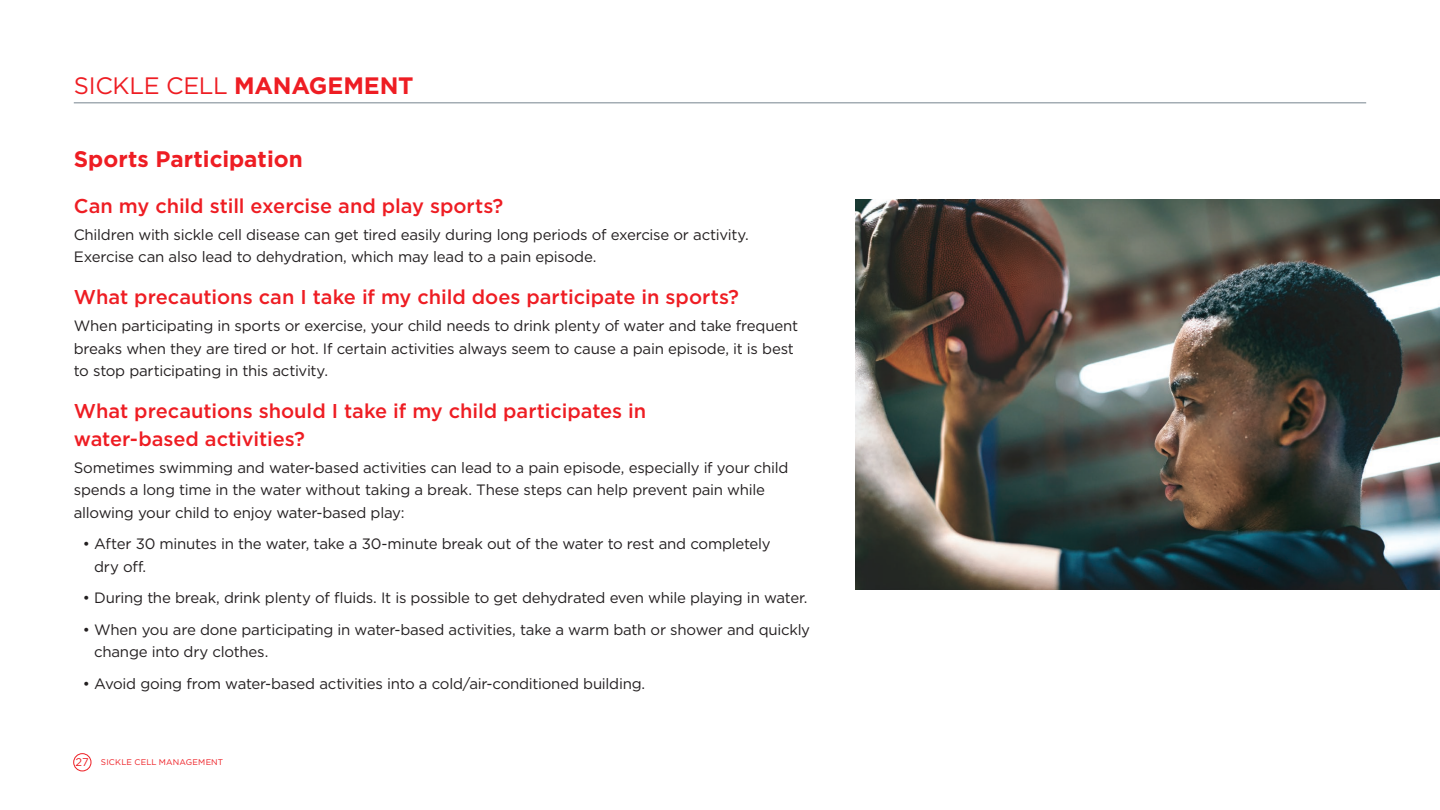
<style>
.page{position:relative;width:1440px;height:810px;background:#fff}
.page>*{position:absolute;margin:0;border:0;box-sizing:border-box;transform-origin:0 0}
.t1{font:23.75px "Gotham";letter-spacing:-.01em;color:#ee1d23}
.t2{font:700 22.5px "Gotham";letter-spacing:.005em;color:#ee1d23}
.t3{font:500 20px/27.5px "Gotham";letter-spacing:-.005em;color:#ee1d23}
.t4{font:15px/22.5px "Gotham";letter-spacing:-.015em;color:#231f20}
.t5{font:8.25px "Gotham";letter-spacing:.015em;color:#ee1d23}
.s1{font-weight:700}
.s2{font-size:11.12px}
</style>
<div class="page">
<div style="left:73px;top:753px;width:18px;height:18px;border:1px solid #ee1d23;border-radius:50%"></div>
<hr style="left:74px;top:103px;width:1292px;height:1px;background:#76848f">
<img style="left:855px;top:200px;width:585px;height:389px">
<h1 class="t1" style="left:74px;top:70px;width:341px">SICKLE CELL <span class="s1">MANAGEMENT</span></h1>
<h2 class="t2" style="left:74px;top:145px;width:230px">Sports Participation</h2>
<h3 class="t3" style="left:74px;top:192px;width:431px">Can my child still exercise and play sports?</h3>
<p class="t4" style="left:74px;top:223px;width:677px">Children with sickle cell disease can get tired easily during long periods of exercise or activity.<br>Exercise can also lead to dehydration, which may lead to a pain episode.</p>
<h3 class="t3" style="left:74px;top:283px;width:667px">What precautions can I take if my child does participate in sports?</h3>
<p class="t4" style="left:74px;top:314px;width:726px">When participating in sports or exercise, your child needs to drink plenty of water and take frequent breaks when they are tired or hot. If certain activities always seem to cause a pain episode, it is best to stop participating in this activity.</p>
<h3 class="t3" style="left:74px;top:397px;width:574px">What precautions should I take if my child participates in water-based activities?</h3>
<p class="t4" style="left:74px;top:456px;width:716px">Sometimes swimming and water-based activities can lead to a pain episode, especially if your child spends a long time in the water without taking a break. These steps can help prevent pain while allowing your child to enjoy water-based play:</p>
<p class="t4" style="left:94px;top:532px;width:678px;text-indent:-11px">• After 30 minutes in the water, take a 30-minute break out of the water to rest and completely dry off.</p>
<p class="t4" style="left:83px;top:586px;width:726px">• During the break, drink plenty of fluids. It is possible to get dehydrated even while playing in water.</p>
<p class="t4" style="left:94px;top:618px;width:718px;text-indent:-11px">• When you are done participating in water-based activities, take a warm bath or shower and quickly change into dry clothes.</p>
<p class="t4" style="left:83px;top:672px;width:564px">• Avoid going from water-based activities into a cold/air-conditioned building.</p>
<p class="t5" style="left:76px;top:757px;width:149px"><span class="s2">27</span> SICKLE CELL MANAGEMENT</p>
</div>
